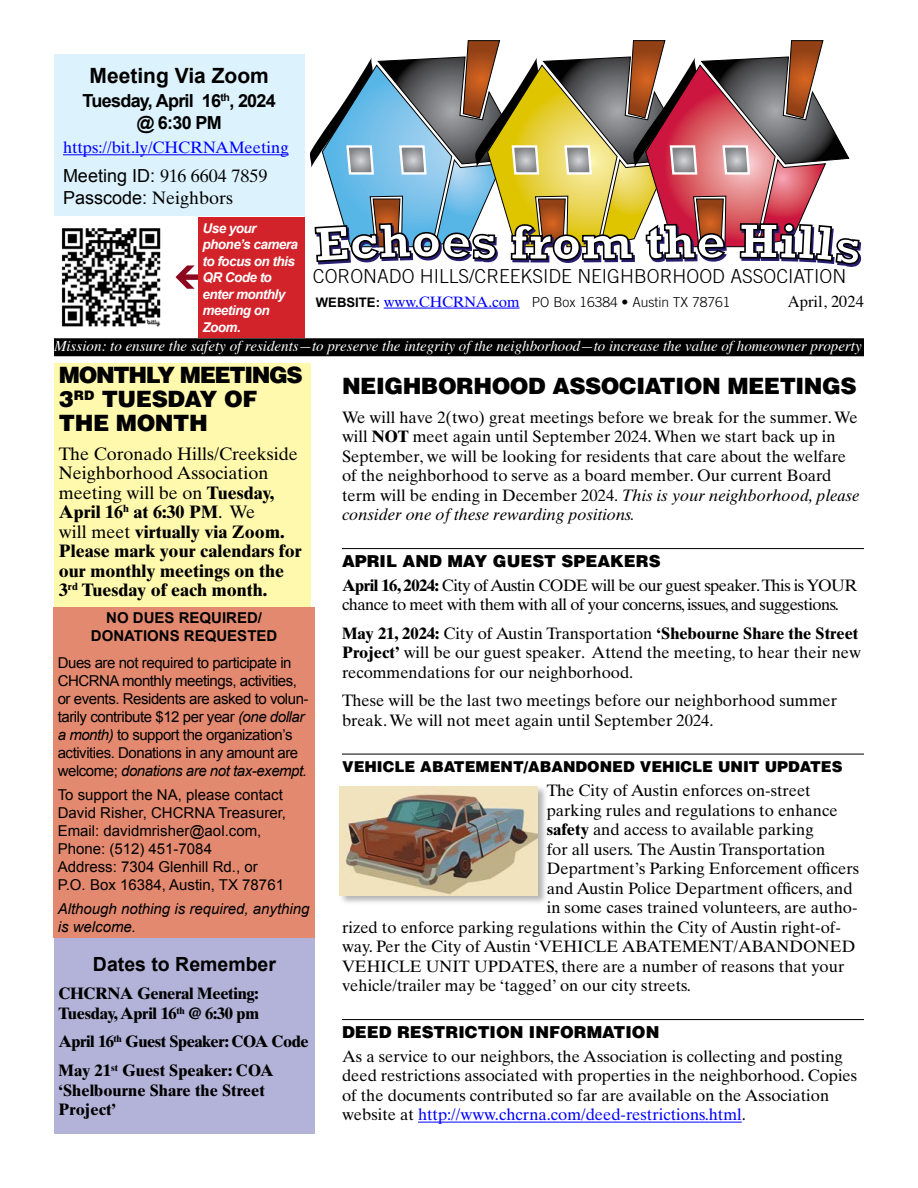
<style>
.page{position:relative;width:918px;height:1188px;background:#fff}
.page>*{position:absolute;margin:0;border:0;box-sizing:border-box;transform-origin:0 0}
.t1{font:700 49.5px "Rockwell";color:#fff;scale:1.05 1}
.t2{font:900 22.5px/24px "Helvetica LT Std";letter-spacing:-.06em;color:#000}
.t3{font:900 22.5px "Helvetica LT Std";letter-spacing:-.02em;color:#000}
.t4{font:700 21px "Arial";color:#000}
.t5{font:700 19.5px "Arial";color:#000}
.t6{font:300 19.2px "Trade Gothic LT Std";color:#000}
.t7{font:700 18px/19.5px "Times Ten LT Std";color:#000}
.t8{font:700 18px/22.5px "Arial";letter-spacing:-.04em;color:#000;text-align:center}
.t9{font:18px "Times Ten LT Std";color:#000}
.t10{font:18px "Arial";color:#000}
.t11{font:16.5px/19.5px "Times Ten LT Std";color:#000}
.t12{font:16.5px/19.5px "Times Ten LT Std";letter-spacing:-.03em;color:#000}
.t13{font:700 16.5px/19.5px "Times Ten LT Std";letter-spacing:-.02em;color:#000}
.t14{font:900 16.5px "Helvetica LT Std";color:#000}
.t15{font:700 16.5px/19.5px "Times Ten LT Std";color:#000}
.t16{font:16.5px "Times Ten LT Std";color:#00f}
.t17{font:16.5px "Times";color:#000}
.t18{font:15px/18px "Arial";letter-spacing:-.03em;color:#000}
.t19{font:15px/18px "Arial";color:#000}
.t20{font:italic 15px "Times";color:#fff}
.t21{font:900 15px "Helvetica LT Std";color:#000}
.t22{font:italic 15px/18px "Arial";color:#000}
.t23{font:700 15px/18px "Arial";color:#000;text-align:center}
.t24{font:300 13.8px "Trade Gothic LT Std";color:#000}
.t25{font:italic 700 13.5px/16.5px "Arial";letter-spacing:-.04em;color:#fff}
.s1{font-family:"Arial"}
.s2{font-family:"Times Ten LT Std"}
.s3{font-family:"Arial";font-weight:700;font-size:13.2px}
.s4{font-family:"Times Ten LT Std";font-weight:400;font-size:15px;color:#00f}
.s5{font-weight:400}
.s6{font-style:italic}
.s7{font-weight:700}
.s8{color:#00f}
</style>
<div class="page">
<div style="left:54px;top:54px;width:250px;height:162px;background:#dcf2fd"></div>
<hr style="left:63px;top:154px;width:226px;height:1px;background:#00f">
<div style="left:54px;top:338px;width:810px;height:18px;background:#000"></div>
<hr style="left:384px;top:308px;width:136px;height:1px;background:#00f">
<hr style="left:342px;top:548px;width:522px;height:1px;background:#000">
<hr style="left:342px;top:754px;width:522px;height:1px;background:#000">
<hr style="left:342px;top:1019px;width:522px;height:1px;background:#000">
<hr style="left:418px;top:1122px;width:324px;height:1px;background:#00f">
<div style="left:54px;top:363px;width:257px;height:245px;background:#fff9ae"></div>
<div style="left:54px;top:938px;width:261px;height:196px;background:#b3b3d9"></div>
<div style="left:53px;top:608px;width:262px;height:330px;background:#e38970"></div>
<img style="left:61px;top:228px;width:100px;height:99px">
<svg style="left:176px;top:265px;width:22px;height:24px"></svg>
<div style="left:198px;top:217px;width:106px;height:121px;background:#d2232a"></div>
<div style="left:339px;top:784px;width:209px;height:121px;background:#000;opacity:.3"></div>
<img style="left:340px;top:786px;width:198px;height:110px">
<svg style="left:309px;top:40px;width:553px;height:227px"></svg>
<p class="t4" style="left:90px;top:61px;width:181px">Meeting Via Zoom</p>
<p class="t8" style="left:83px;top:90px;width:195px">Tuesday, April 16<sup>th</sup>, 2024 @ 6:30 PM</p>
<p class="t16" style="left:63px;top:138px;width:227px">https://bit.ly/CHCRNAMeeting</p>
<p class="t9" style="left:63px;top:165px;width:206px"><span class="s1">Meeting ID:</span> 916 6604 7859</p>
<p class="t10" style="left:63px;top:186px;width:172px">Passcode: <span class="s2">Neighbors</span></p>
<p class="t25" style="left:202px;top:220px;width:97px">Use your phone’s camera to focus on this<br>QR Code to enter monthly meeting on<br>Zoom.</p>
<h1 class="t1" style="left:412px;top:210px;width:30px">o</h1>
<h1 class="t1" style="left:528px;top:213px;width:102px">rom</h1>
<h1 class="t1" style="left:739px;top:211px;width:39px">H</h1>
<p class="t6" style="left:313px;top:264px;width:535px">CORONADO HILLS/CREEKSIDE NEIGHBORHOOD ASSOCIATION</p>
<p class="t24" style="left:316px;top:293px;width:416px"><span class="s3">WEBSITE:</span> <span class="s4">www.CHCRNA.com</span> PO Box 16384 • Austin TX 78761</p>
<p class="t17" style="left:788px;top:286px;width:78px">April, 2024</p>
<p class="t20" style="left:54px;top:333px;width:809px">Mission: to ensure the safety of residents—to preserve the integrity of the neighborhood—to increase the value of homeowner property</p>
<h2 class="t2" style="left:59px;top:363px;width:245px">MONTHLY MEETINGS<br>3<sup>RD</sup> TUESDAY OF<br>THE MONTH</h2>
<p class="t7" style="left:59px;top:444px;width:244px"><span class="s5">The Coronado Hills/Creekside<br>Neighborhood Association meeting will be on</span> Tuesday,<br>April 16<sup>h</sup> at 6:30 PM<span class="s5">. We<br>will meet</span> virtually via Zoom.<br>Please mark your calendars for our monthly meetings on the<br>3<sup>rd</sup> Tuesday of each month.</p>
<p class="t23" style="left:91px;top:609px;width:188px">NO DUES REQUIRED/<br>DONATIONS REQUESTED</p>
<p class="t18" style="left:58px;top:654px;width:252px">Dues are not required to participate in CHCRNA monthly meetings, activities, or events. Residents are asked to volun&shy;tarily contribute $12 per year <span class="s6">(one dollar a month)</span> to support the organization’s activities. Donations in any amount are welcome; <span class="s6">donations are not tax-exempt.</span></p>
<p class="t19" style="left:58px;top:786px;width:230px">To support the NA, please contact<br>David Risher, CHCRNA Treasurer,<br>Email: davidmrisher@aol.com,<br>Phone: (512) 451-7084<br>Address: 7304 Glenhill Rd., or<br>P.O. Box 16384, Austin, TX 78761</p>
<p class="t22" style="left:58px;top:900px;width:253px">Although nothing is required, anything is welcome.</p>
<p class="t5" style="left:93px;top:951px;width:185px">Dates to Remember</p>
<p class="t13" style="left:58px;top:984px;width:202px">CHCRNA General Meeting:<br>Tuesday, April 16<sup>th</sup> @ 6:30 pm</p>
<p class="t13" style="left:58px;top:1027px;width:252px;line-height:28.5px">April 16<sup>th</sup> Guest Speaker: COA Code<br>May 21<sup>st</sup> Guest Speaker: COA</p>
<p class="t15" style="left:58px;top:1080px;width:208px">‘Shelbourne Share the Street<br>Project’</p>
<h2 class="t3" style="left:342px;top:372px;width:516px">NEIGHBORHOOD ASSOCIATION MEETINGS</h2>
<p class="t11" style="left:342px;top:408px;width:519px">We will have 2(two) great meetings before we break for the summer. We will <span class="s7">NOT</span> meet again until September 2024. When we start back up in September, we will be looking for residents that care about the welfare of the neighborhood to serve as a board member. Our current Board term will be ending in December 2024. <span class="s6">This is your neighborhood, please consider one of these rewarding positions.</span></p>
<p class="t14" style="left:342px;top:550px;width:320px">APRIL AND MAY GUEST SPEAKERS</p>
<p class="t12" style="left:342px;top:576px;width:517px"><span class="s7">April 16, 2024:</span> City of Austin CODE will be our guest speaker. This is YOUR chance to meet with them with all of your concerns, issues, and suggestions.</p>
<p class="t11" style="left:342px;top:624px;width:521px"><span class="s7">May 21, 2024:</span> City of Austin Transportation <span class="s7">‘Shebourne Share the Street<br>Project’</span> will be our guest speaker. Attend the meeting, to hear their new recommendations for our neighborhood.</p>
<p class="t11" style="left:342px;top:691px;width:497px">These will be the last two meetings before our neighborhood summer break. We will not meet again until September 2024.</p>
<p class="t21" style="left:342px;top:757px;width:502px">VEHICLE ABATEMENT/ABANDONED VEHICLE UNIT UPDATES</p>
<p class="t11" style="left:547px;top:781px;width:266px">The City of Austin enforces on-street</p>
<p class="t11" style="left:547px;top:801px;width:292px">parking rules and regulations to enhance</p>
<p class="t11" style="left:547px;top:820px;width:268px"><span class="s7">safety</span> and access to available parking</p>
<p class="t11" style="left:547px;top:840px;width:280px">for all users. The Austin Transportation</p>
<p class="t11" style="left:547px;top:859px;width:314px">Department’s Parking Enforcement officers</p>
<p class="t11" style="left:547px;top:879px;width:307px">and Austin Police Department officers, and</p>
<p class="t11" style="left:547px;top:898px;width:312px">in some cases trained volunteers, are autho-</p>
<p class="t11" style="left:342px;top:918px;width:500px">rized to enforce parking regulations within the City of Austin right-of-</p>
<p class="t11" style="left:342px;top:937px;width:515px">way. Per the City of Austin ‘VEHICLE ABATEMENT/ABANDONED</p>
<p class="t11" style="left:342px;top:957px;width:504px">VEHICLE UNIT UPDATES, there are a number of reasons that your</p>
<p class="t11" style="left:342px;top:976px;width:350px">vehicle/trailer may be ‘tagged’ on our city streets.</p>
<p class="t14" style="left:342px;top:1021px;width:319px">DEED RESTRICTION INFORMATION</p>
<p class="t11" style="left:342px;top:1047px;width:517px">As a service to our neighbors, the Association is collecting and posting deed restrictions associated with properties in the neighborhood. Copies of the documents contributed so far are available on the Association website at <span class="s8">http://www.chcrna.com/deed-restrictions.html</span>.</p>
</div>
